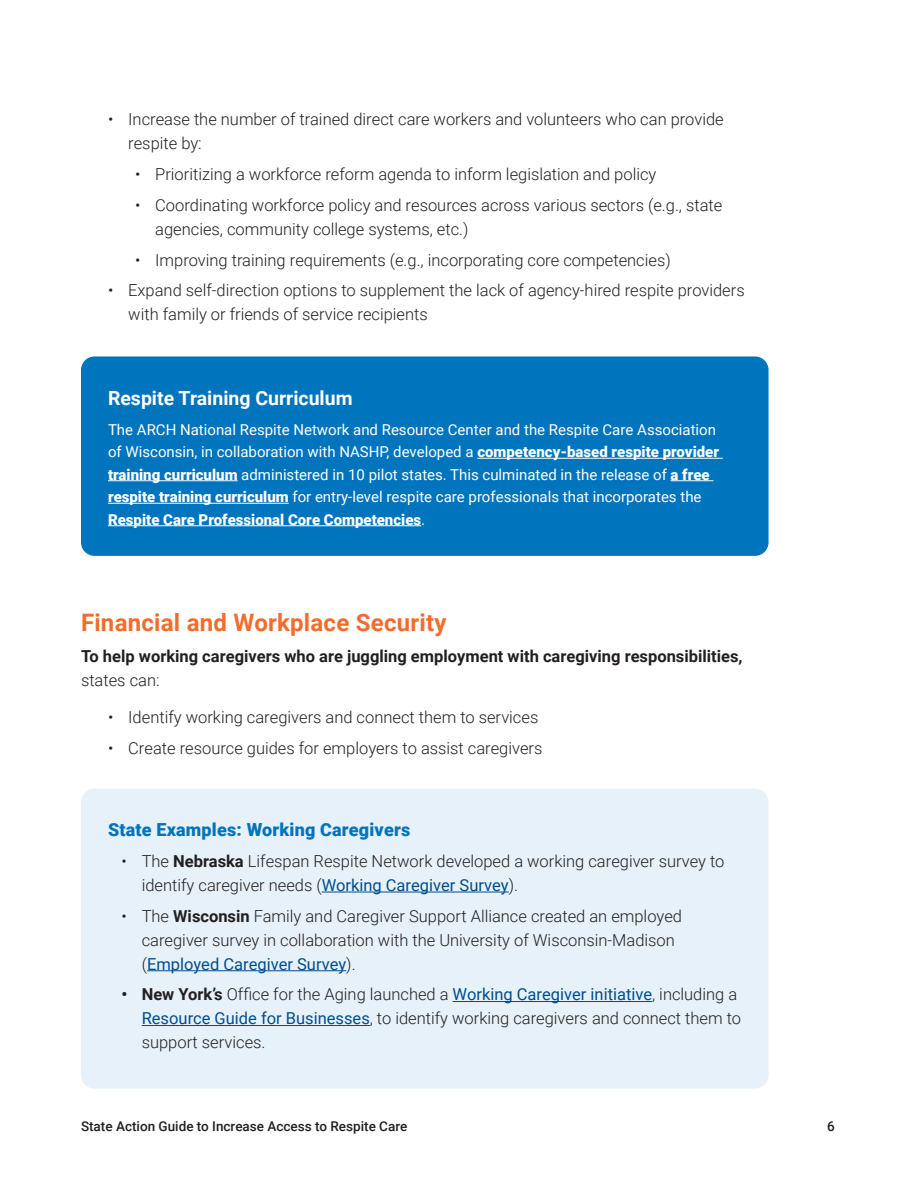
<style>
.page{position:relative;width:918px;height:1188px;background:#fff}
.page>*{position:absolute;margin:0;border:0;box-sizing:border-box;transform-origin:0 0}
.t1{font:700 24px "Roboto";letter-spacing:.01em;color:#f36c2c}
.t2{font:700 19.5px "Roboto";color:#fff}
.t3{font:900 18px "Roboto";letter-spacing:.01em;color:#0074bd}
.t4{font:300 16.5px/24px "Roboto";color:#231f20}
.t5{font:700 16.5px "Roboto";color:#231f20}
.t6{font:15px/22.5px "Roboto";color:#fff}
.t7{font:500 13.5px "Roboto";color:#231f20}
.s1{font-weight:900}
.s2{font-weight:700}
.s3{font-weight:400;color:#004d90}
</style>
<div class="page">
<div style="left:81px;top:356px;width:688px;height:200px;background:#0074bd;border-radius:14px"></div>
<hr style="left:477px;top:458px;width:246px;height:1px;background:#fff">
<hr style="left:108px;top:480px;width:130px;height:1px;background:#fff">
<hr style="left:671px;top:480px;width:42px;height:1px;background:#fff">
<hr style="left:108px;top:503px;width:181px;height:1px;background:#fff">
<hr style="left:108px;top:525px;width:313px;height:1px;background:#fff">
<div style="left:81px;top:789px;width:688px;height:300px;background:#e6f1f9;border-radius:14px"></div>
<hr style="left:322px;top:892px;width:187px;height:1px;background:#004d90">
<hr style="left:147px;top:970px;width:199px;height:1px;background:#004d90">
<hr style="left:453px;top:1001px;width:199px;height:1px;background:#004d90">
<hr style="left:142px;top:1025px;width:228px;height:1px;background:#004d90">
<p class="t4" style="left:128px;top:109px;width:597px;text-indent:-20px">• Increase the number of trained direct care workers and volunteers who can provide respite by:</p>
<p class="t4" style="left:135px;top:163px;width:523px">• Prioritizing a workforce reform agenda to inform legislation and policy</p>
<p class="t4" style="left:155px;top:194px;width:569px;text-indent:-20px">• Coordinating workforce policy and resources across various sectors (e.g., state agencies, community college systems, etc.)</p>
<p class="t4" style="left:135px;top:249px;width:537px">• Improving training requirements (e.g., incorporating core competencies)</p>
<p class="t4" style="left:128px;top:280px;width:618px;text-indent:-20px">• Expand self-direction options to supplement the lack of agency-hired respite providers with family or friends of service recipients</p>
<p class="t2" style="left:108px;top:391px;width:246px">Respite Training Curriculum</p>
<p class="t6" style="left:108px;top:419px;width:613px">The ARCH National Respite Network and Resource Center and the Respite Care Association of Wisconsin, in collaboration with NASHP, developed a <span class="s1">competency-based respite provider training curriculum</span> administered in 10 pilot states. This culminated in the release of <span class="s1">a free respite training curriculum</span> for entry-level respite care professionals that incorporates the <span class="s1">Respite Care Professional Core Competencies</span>.</p>
<h1 class="t1" style="left:81px;top:613px;width:367px">Financial and Workplace Security</h1>
<p class="t5" style="left:81px;top:649px;width:663px">To help working caregivers who are juggling employment with caregiving responsibilities,</p>
<p class="t4" style="left:81px;top:669px;width:80px">states can:</p>
<p class="t4" style="left:108px;top:706px;width:432px">• Identify working caregivers and connect them to services</p>
<p class="t4" style="left:108px;top:737px;width:436px">• Create resource guides for employers to assist caregivers</p>
<p class="t3" style="left:108px;top:822px;width:304px">State Examples: Working Caregivers</p>
<p class="t4" style="left:142px;top:850px;width:584px;text-indent:-20px">• The <span class="s2">Nebraska</span> Lifespan Respite Network developed a working caregiver survey to identify caregiver needs (<span class="s3">Working Caregiver Survey</span>).</p>
<p class="t4" style="left:142px;top:905px;width:542px;text-indent:-20px">• The <span class="s2">Wisconsin</span> Family and Caregiver Support Alliance created an employed caregiver survey in collaboration with the University of Wisconsin-Madison (<span class="s3">Employed Caregiver Survey</span>).</p>
<p class="t4" style="left:142px;top:982px;width:601px;text-indent:-20px"><span class="s2">• New York’s</span> Office for the Aging launched a <span class="s3">Working Caregiver initiative</span>, including a<br><span class="s3">Resource Guide for Businesses</span>, to identify working caregivers and connect them to support services.</p>
<p class="t7" style="left:81px;top:1121px;width:328px">State Action Guide to Increase Access to Respite Care</p>
<p class="t7" style="left:827px;top:1118px;width:9px">6</p>
</div>
